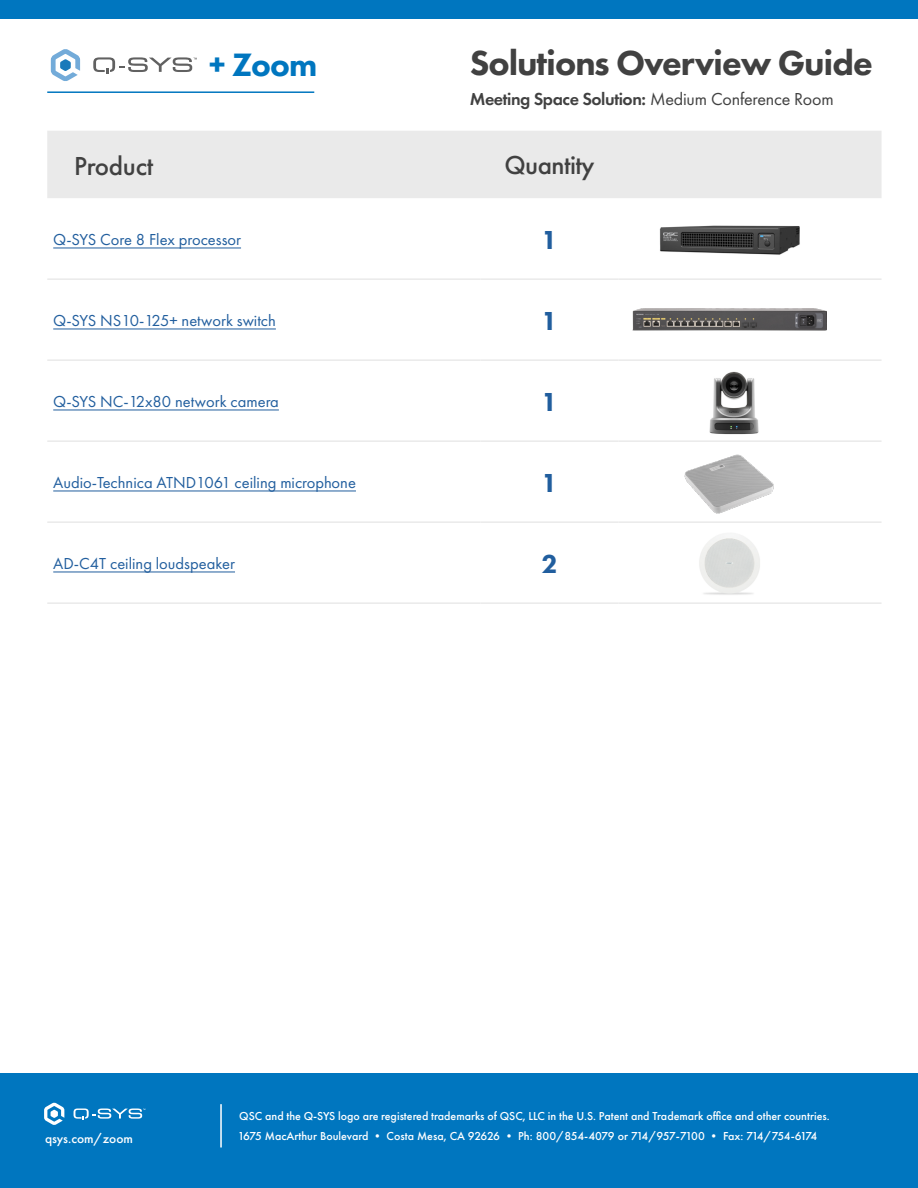
<style>
.page{position:relative;width:918px;height:1188px;background:#fff}
.page>*{position:absolute;margin:0;border:0;box-sizing:border-box;transform-origin:0 0}
.t1{font:800 36px "Futura PT";letter-spacing:-.03em;color:#414141}
.t2{font:800 33.6px "Futura PT";color:#0076bf}
.t3{font:500 27px "Futura PT";letter-spacing:-.02em;color:#414141}
.t4{font:800 27px "Futura PT";color:#215e9e}
.t5{font:600 18px "Futura PT";letter-spacing:-.025em;color:#414141}
.t6{font:16.5px "Futura PT";color:#215e9e}
.t7{font:500 13.5px "Futura PT";color:#fff}
.t8{font:500 12px "Futura PT";color:#fff}
.s1{font-weight:400}
</style>
<div class="page">
<div style="left:0;top:1074px;width:918px;height:114px;background:#0076bf"></div>
<hr style="left:220px;top:1104px;width:2px;height:43px;background:#fff">
<div style="left:0;top:0;width:918px;height:18px;background:#0076bf"></div>
<div style="left:47px;top:131px;width:835px;height:67px;background:#eaeaea"></div>
<hr style="left:481px;top:278px;width:138px;height:2px;background:#eaeaea">
<hr style="left:619px;top:278px;width:263px;height:2px;background:#eaeaea">
<hr style="left:619px;top:359px;width:263px;height:2px;background:#eaeaea">
<hr style="left:481px;top:440px;width:138px;height:2px;background:#eaeaea">
<hr style="left:481px;top:602px;width:138px;height:2px;background:#eaeaea">
<hr style="left:619px;top:602px;width:263px;height:2px;background:#eaeaea">
<hr style="left:619px;top:440px;width:263px;height:2px;background:#eaeaea">
<hr style="left:481px;top:521px;width:138px;height:2px;background:#eaeaea">
<hr style="left:619px;top:521px;width:263px;height:2px;background:#eaeaea">
<hr style="left:47px;top:278px;width:434px;height:2px;background:#eaeaea">
<hr style="left:47px;top:521px;width:434px;height:2px;background:#eaeaea">
<hr style="left:47px;top:602px;width:434px;height:2px;background:#eaeaea">
<hr style="left:47px;top:440px;width:434px;height:2px;background:#eaeaea">
<hr style="left:47px;top:359px;width:434px;height:2px;background:#eaeaea">
<hr style="left:481px;top:359px;width:138px;height:2px;background:#eaeaea">
<hr style="left:53px;top:248px;width:188px;height:1px;background:#215e9e">
<hr style="left:53px;top:329px;width:223px;height:1px;background:#215e9e">
<hr style="left:53px;top:410px;width:226px;height:1px;background:#215e9e">
<hr style="left:53px;top:491px;width:303px;height:1px;background:#215e9e">
<hr style="left:53px;top:572px;width:182px;height:1px;background:#215e9e">
<img style="left:659px;top:225px;width:141px;height:30px">
<img style="left:632px;top:308px;width:195px;height:23px">
<img style="left:709px;top:371px;width:50px;height:64px">
<img style="left:684px;top:454px;width:90px;height:60px">
<img style="left:699px;top:535px;width:61px;height:60px">
<svg style="left:51px;top:49px;width:29px;height:32px"></svg>
<svg style="left:93px;top:57px;width:104px;height:17px"></svg>
<svg style="left:44px;top:1103px;width:20px;height:22px"></svg>
<svg style="left:74px;top:1109px;width:71px;height:11px"></svg>
<hr style="left:47px;top:91px;width:267px;height:2px;background:#0076bf">
<h2 class="t2" style="left:209px;top:44px;width:110px">+ Zoom</h2>
<h1 class="t1" style="left:470px;top:40px;width:404px">Solutions Overview Guide</h1>
<h3 class="t5" style="left:470px;top:88px;width:366px">Meeting Space Solution: <span class="s1">Medium Conference Room</span></h3>
<h3 class="t3" style="left:74px;top:149px;width:81px">Product</h3>
<h3 class="t3" style="left:504px;top:149px;width:92px">Quantity</h3>
<h3 class="t6" style="left:53px;top:230px;width:189px">Q-SYS Core 8 Flex processor</h3>
<h3 class="t4" style="left:541px;top:223px;width:18px">1</h3>
<h3 class="t6" style="left:53px;top:311px;width:224px">Q-SYS NS10-125+ network switch</h3>
<h3 class="t4" style="left:541px;top:304px;width:18px">1</h3>
<h3 class="t6" style="left:53px;top:392px;width:227px">Q-SYS NC-12x80 network camera</h3>
<h3 class="t4" style="left:541px;top:385px;width:18px">1</h3>
<h3 class="t6" style="left:53px;top:473px;width:304px">Audio-Technica ATND1061 ceiling microphone</h3>
<h3 class="t4" style="left:541px;top:466px;width:18px">1</h3>
<h3 class="t6" style="left:53px;top:554px;width:183px">AD-C4T ceiling loudspeaker</h3>
<h3 class="t4" style="left:541px;top:547px;width:18px">2</h3>
<p class="t7" style="left:45px;top:1131px;width:90px">qsys.com/zoom</p>
<p class="t8" style="left:239px;top:1109px;width:592px">QSC and the Q-SYS logo are registered trademarks of QSC, LLC in the U.S. Patent and Trademark office and other countries.</p>
<p class="t8" style="left:238px;top:1129px;width:581px">1675 MacArthur Boulevard • Costa Mesa, CA 92626 • Ph: 800/854-4079 or 714/957-7100 • Fax: 714/754-6174</p>
</div>
